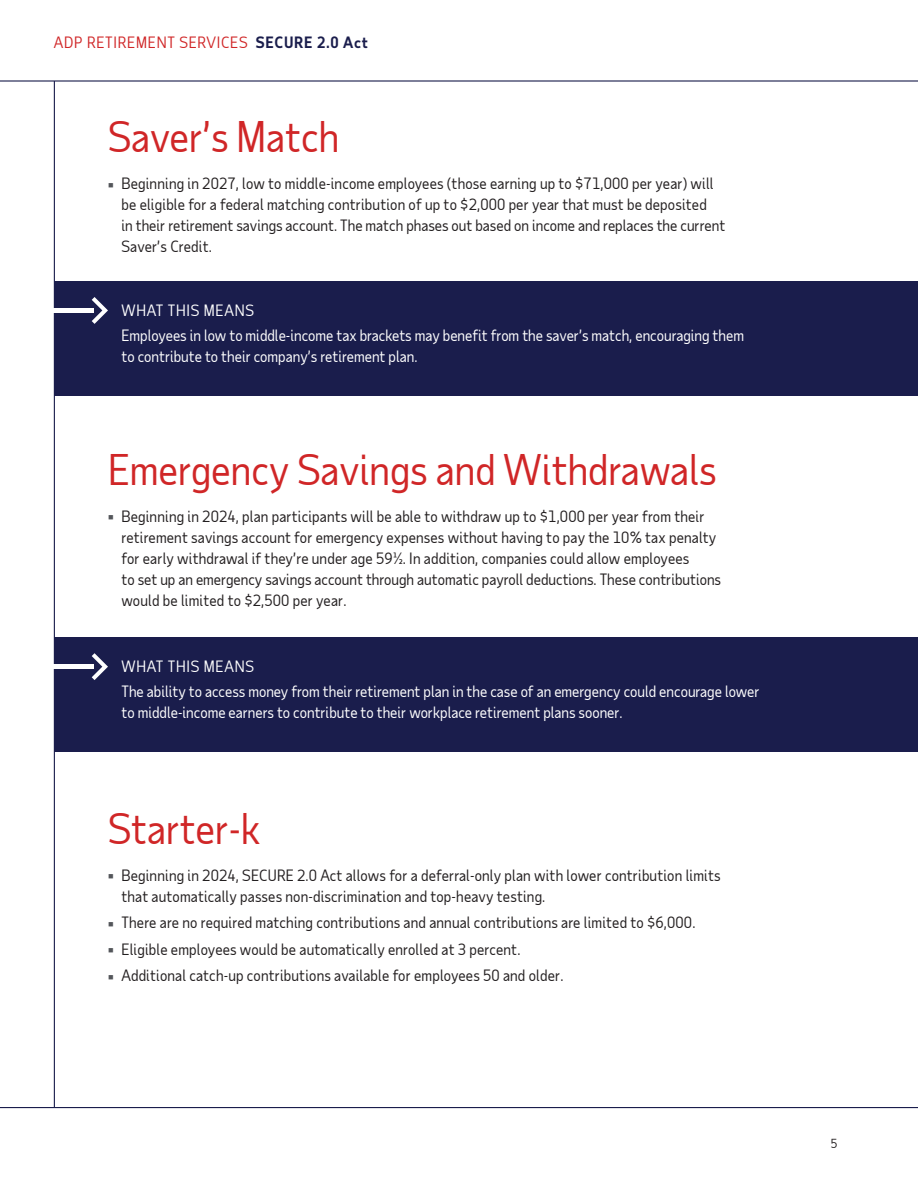
<style>
.page{position:relative;width:918px;height:1188px;background:#fff}
.page>*{position:absolute;margin:0;border:0;box-sizing:border-box;transform-origin:0 0}
._2022-headlines{font:40.5px "Taub Sans";color:#d02627}
.t1{font:15px/21px "Taub Sans";letter-spacing:.01em;color:#231f20}
._2019_-_Body_Copy{font:15px/21px "Taub Sans";color:#fff}
._2019_-_ADP_SPS_Eyebrow_Front_COVER{font:15px "Taub Sans";letter-spacing:.05em;color:#d02627}
._2019_-_Headlines{font:15px "Taub Sans";letter-spacing:.05em;color:#fff}
._2019_-_Source___Footer{font:12px "Taub Sans";color:#231f20}
.s1{font-weight:700;color:#1a1d4c}
</style>
<div class="page">
<hr style="left:0;top:80px;width:918px;height:2px;background:#1a1d4c">
<hr style="left:54px;top:81px;width:1px;height:1026px;background:#1a1d4c">
<div style="left:54px;top:281px;width:864px;height:115px;background:#1a1d4c"></div>
<hr style="left:0;top:308px;width:93px;height:4px;background:#fff">
<svg style="left:92px;top:297px;width:16px;height:27px"></svg>
<div style="left:54px;top:637px;width:864px;height:115px;background:#1a1d4c"></div>
<hr style="left:0;top:665px;width:93px;height:4px;background:#fff">
<svg style="left:92px;top:653px;width:16px;height:27px"></svg>
<hr style="left:0;top:1107px;width:918px;height:1px;background:#1a1d4c">
<p class="_2019_-_ADP_SPS_Eyebrow_Front_COVER" style="left:54px;top:33px;width:316px">ADP RETIREMENT SERVICES <span class="s1">SECURE 2.0 Act</span></p>
<p class="_2022-headlines" style="left:108px;top:111px;width:233px">Saver’s Match</p>
<p class="t1" style="left:122px;top:173px;width:605px">Beginning in 2027, low to middle-income employees (those earning up to $71,000 per year) will be eligible for a federal matching contribution of up to $2,000 per year that must be deposited<br>in their retirement savings account. The match phases out based on income and replaces the current Saver’s Credit.</p>
<p class="_2019_-_Headlines" style="left:122px;top:301px;width:134px">WHAT THIS MEANS</p>
<p class="_2019_-_Body_Copy" style="left:122px;top:325px;width:624px">Employees in low to middle-income tax brackets may benefit from the saver’s match, encouraging them to contribute to their company’s retirement plan.</p>
<p class="_2022-headlines" style="left:108px;top:444px;width:610px">Emergency Savings and Withdrawals</p>
<p class="t1" style="left:122px;top:506px;width:601px">Beginning in 2024, plan participants will be able to withdraw up to $1,000 per year from their retirement savings account for emergency expenses without having to pay the 10% tax penalty for early withdrawal if they’re under age 59½. In addition, companies could allow employees<br>to set up an emergency savings account through automatic payroll deductions. These contributions would be limited to $2,500 per year.</p>
<p class="_2019_-_Headlines" style="left:122px;top:657px;width:134px">WHAT THIS MEANS</p>
<p class="_2019_-_Body_Copy" style="left:122px;top:681px;width:640px">The ability to access money from their retirement plan in the case of an emergency could encourage lower to middle-income earners to contribute to their workplace retirement plans sooner.</p>
<p class="_2022-headlines" style="left:108px;top:803px;width:154px">Starter-k</p>
<p class="t1" style="left:122px;top:865px;width:601px">Beginning in 2024, SECURE 2.0 Act allows for a deferral-only plan with lower contribution limits that automatically passes non-discrimination and top-heavy testing.</p>
<p class="t1" style="left:122px;top:912px;width:575px">There are no required matching contributions and annual contributions are limited to $6,000.</p>
<p class="t1" style="left:122px;top:938px;width:400px">Eligible employees would be automatically enrolled at 3 percent.</p>
<p class="t1" style="left:122px;top:965px;width:443px">Additional catch-up contributions available for employees 50 and older.</p>
<p class="_2019_-_Source___Footer" style="left:831px;top:1135px;width:8px">5</p>
</div>
